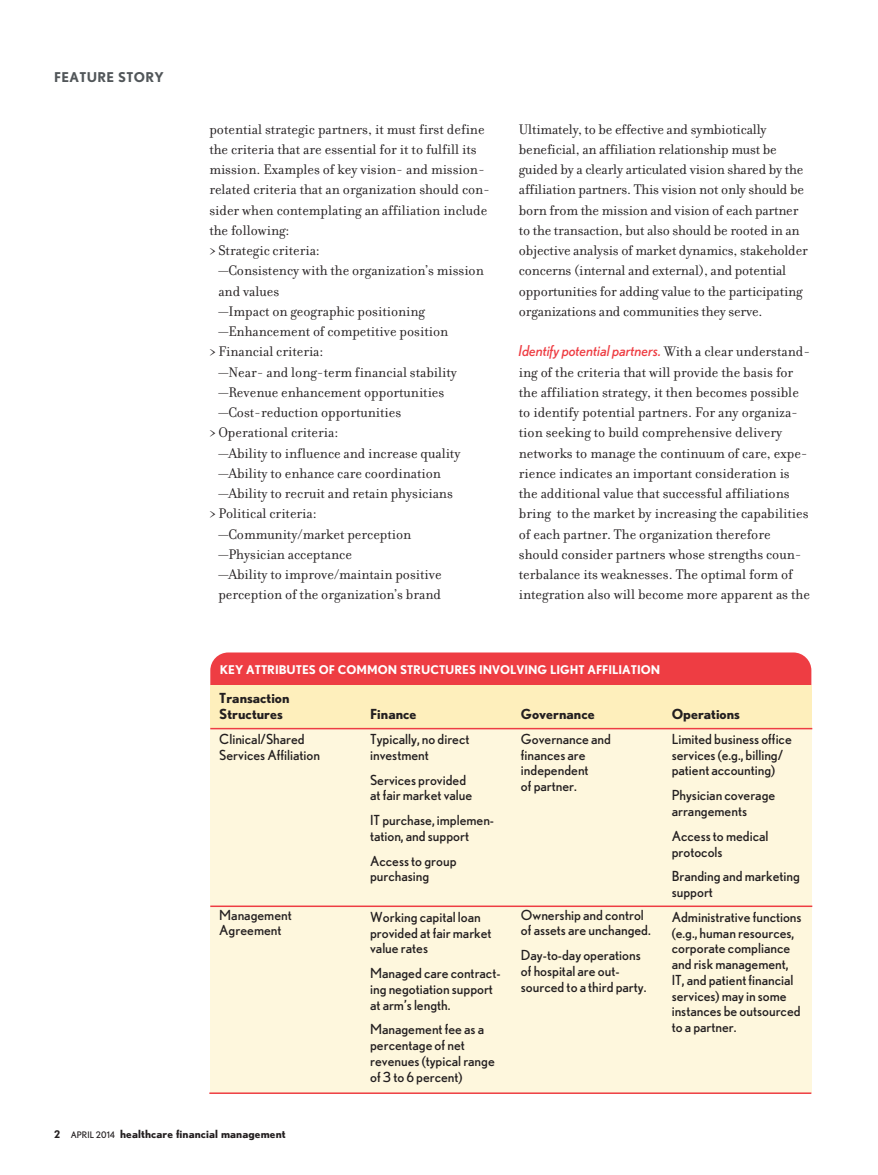
<style>
.page{position:relative;width:878px;height:1175px;background:#fff}
.page>*{position:absolute;margin:0;border:0;box-sizing:border-box;transform-origin:0 0}
.t1{font:15px/20.2px "Filosofia";color:#231f20}
.t2{font:italic 15px "Nobel";color:#ee3d43}
.t3{font:13.8px/15.8px "Nobel";color:#231f20}
.t4{font:700 13.8px/16.2px "Nobel";color:#231f20}
.t5{font:700 13.5px "Nobel";letter-spacing:.025em;color:#515659}
.t6{font:700 12px "Nobel";color:#fff}
.t7{font:700 11.25px "Nobel";letter-spacing:.01em;color:#231f20}
.s1{font-family:"Filosofia";font-style:normal;color:#231f20}
.s2{font-size:10.5px}
.s3{font-weight:400;font-size:9px}
</style>
<div class="page">
<div style="left:210px;top:652px;width:601px;height:79px;background:#ee3d43;border-radius:18px"></div>
<div style="left:210px;top:685px;width:601px;height:408px;background:#feefbc"></div>
<div style="left:210px;top:728px;width:601px;height:365px;background:#fef7dd"></div>
<hr style="left:210px;top:905px;width:602px;height:2px;background:#ee3d43">
<hr style="left:210px;top:728px;width:602px;height:1px;background:#ee3d43">
<hr style="left:209px;top:1092px;width:602px;height:2px;background:#ee3d43">
<p class="t5" style="left:54px;top:69px;width:111px">FEATURE STORY</p>
<p class="t1" style="left:209px;top:118px;width:277px">potential strategic partners, it must first define</p>
<p class="t1" style="left:209px;top:138px;width:269px">the criteria that are essential for it to fulfill its</p>
<p class="t1" style="left:209px;top:159px;width:277px">mission. Examples of key vision- and mission-</p>
<p class="t1" style="left:209px;top:179px;width:282px">related criteria that an organization should con-</p>
<p class="t1" style="left:209px;top:199px;width:279px">sider when contemplating an affiliation include</p>
<p class="t1" style="left:209px;top:219px;width:82px">the following:</p>
<p class="t1" style="left:209px;top:240px;width:112px">&gt; Strategic criteria:</p>
<p class="t1" style="left:218px;top:260px;width:267px">—Consistency with the organization’s mission</p>
<p class="t1" style="left:218px;top:280px;width:62px">and values</p>
<p class="t1" style="left:218px;top:300px;width:208px">—Impact on geographic positioning</p>
<p class="t1" style="left:218px;top:321px;width:231px">—Enhancement of competitive position</p>
<p class="t1" style="left:209px;top:341px;width:116px">&gt; Financial criteria:</p>
<p class="t1" style="left:218px;top:361px;width:240px">—Near- and long-term financial stability</p>
<p class="t1" style="left:218px;top:381px;width:227px">—Revenue enhancement opportunities</p>
<p class="t1" style="left:218px;top:402px;width:184px">—Cost-reduction opportunities</p>
<p class="t1" style="left:209px;top:422px;width:130px">&gt;Operational criteria:</p>
<p class="t1" style="left:218px;top:442px;width:243px">—Ability to influence and increase quality</p>
<p class="t1" style="left:218px;top:462px;width:224px">—Ability to enhance care coordination</p>
<p class="t1" style="left:218px;top:483px;width:236px">—Ability to recruit and retain physicians</p>
<p class="t1" style="left:209px;top:503px;width:109px">&gt; Political criteria:</p>
<p class="t1" style="left:218px;top:523px;width:194px">—Community/market perception</p>
<p class="t1" style="left:218px;top:543px;width:135px">—Physician acceptance</p>
<p class="t1" style="left:218px;top:564px;width:225px">—Ability to improve/maintain positive</p>
<p class="t1" style="left:218px;top:584px;width:224px">perception of the organization’s brand</p>
<p class="t1" style="left:519px;top:118px;width:290px">Ultimately, to be effective and symbiotically beneficial, an affiliation relationship must be guided by a clearly articulated vision shared by the affiliation partners. This vision not only should be born from the mission and vision of each partner to the transaction, but also should be rooted in an objective analysis of market dynamics, stakeholder concerns (internal and external), and potential opportunities for adding value to the participating organizations and communities they serve.</p>
<p class="t2" style="left:519px;top:342px;width:293px">Identify potential partners. <span class="s1">With a clear understand-</span></p>
<p class="t1" style="left:519px;top:361px;width:292px">ing of the criteria that will provide the basis for the affiliation strategy, it then becomes possible to identify potential partners. For any organiza&shy;tion seeking to build comprehensive delivery networks to manage the continuum of care, expe&shy;rience indicates an important consideration is the additional value that successful affiliations bring to the market by increasing the capabilities of each partner. The organization therefore should consider partners whose strengths coun&shy;terbalance its weaknesses. The optimal form of integration also will become more apparent as the</p>
<p class="t6" style="left:220px;top:663px;width:442px">KEY ATTRIBUTES OF COMMON STRUCTURES INVOLVING LIGHT AFFILIATION</p>
<p class="t4" style="left:219px;top:690px;width:72px">Transaction<br>Structures</p>
<p class="t3" style="left:219px;top:731px;width:102px">Clinical/Shared<br>Services Affiliation</p>
<p class="t4" style="left:521px;top:706px;width:75px">Governance</p>
<p class="t3" style="left:521px;top:731px;width:92px">Governance and finances are independent<br>of partner.</p>
<p class="t4" style="left:370px;top:706px;width:48px">Finance</p>
<p class="t3" style="left:370px;top:731px;width:101px">Typically, no direct investment</p>
<p class="t3" style="left:370px;top:772px;width:104px">Services provided at fair market value</p>
<p class="t3" style="left:370px;top:812px;width:126px">IT purchase, implemen&shy;tation, and support</p>
<p class="t3" style="left:370px;top:853px;width:88px">Access to group purchasing</p>
<p class="t3" style="left:370px;top:909px;width:123px">Working capital loan provided at fair market value rates</p>
<p class="t3" style="left:370px;top:965px;width:132px">Managed care contract&shy;ing negotiation support at arm’s length.</p>
<p class="t3" style="left:370px;top:1021px;width:126px">Management fee as a percentage of net revenues (typical range of 3 to 6 percent)</p>
<p class="t3" style="left:521px;top:907px;width:131px">Ownership and control of assets are unchanged.</p>
<p class="t3" style="left:521px;top:947px;width:127px">Day-to-day operations of hospital are out&shy;sourced to a third party.</p>
<p class="t3" style="left:219px;top:907px;width:74px">Management<br>Agreement</p>
<p class="t4" style="left:671px;top:706px;width:70px">Operations</p>
<p class="t3" style="left:671px;top:731px;width:122px">Limited business office services (e.g., billing/ patient accounting)</p>
<p class="t3" style="left:671px;top:787px;width:105px">Physician coverage arrangements</p>
<p class="t3" style="left:671px;top:828px;width:98px">Access to medical protocols</p>
<p class="t3" style="left:671px;top:868px;width:130px">Branding and marketing support</p>
<p class="t3" style="left:671px;top:909px;width:131px">Administrative functions (e.g., human resources, corporate compliance and risk management,<br>IT, and patient financial services) may in some instances be outsourced to a partner.</p>
<p class="t7" style="left:54px;top:1128px;width:233px"><span class="s2">2</span> <span class="s3">APRIL 2014</span> healthcare financial management</p>
</div>
